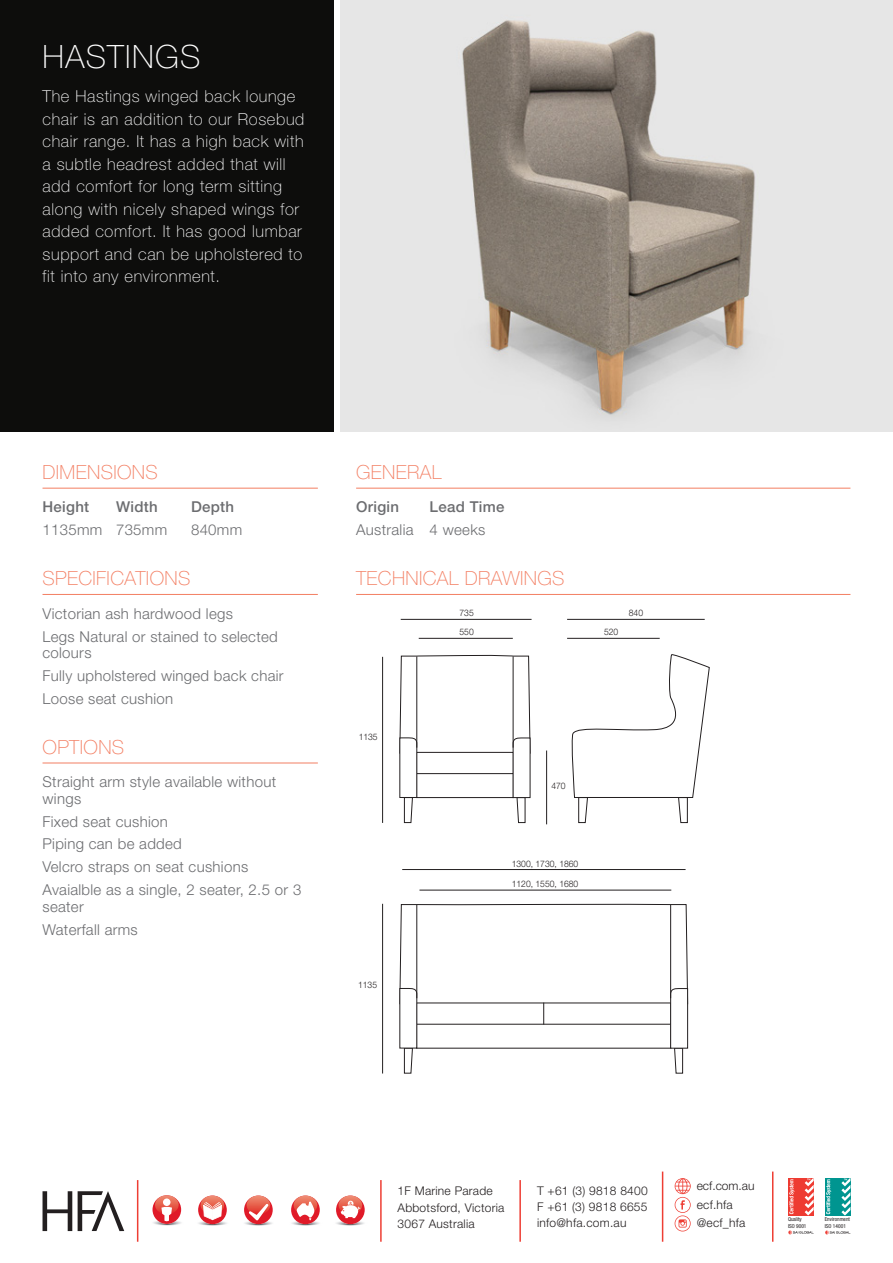
<style>
.page{position:relative;width:893px;height:1263px;background:#fff}
.page>*{position:absolute;margin:0;border:0;box-sizing:border-box;transform-origin:0 0}
.t1{font:100 32.1px "Helvetica Neue";letter-spacing:.04em;color:#fff}
.RED_heading{font:100 19.5px "Helvetica Neue";letter-spacing:.02em;color:#f37e62}
.t2{font:100 16.5px/22.5px "Helvetica Neue";letter-spacing:.04em;color:#fff}
.body_text{font:300 15px/16.5px "Helvetica Neue";letter-spacing:.02em;color:#6c6d70}
.body_text-2{font:500 15px "Helvetica Neue";letter-spacing:.02em;color:#6c6d70}
.body_text_bold{font:500 15px "Helvetica Neue";letter-spacing:.02em;color:#6c6d70}
.t3{font:300 12px "Helvetica Neue";letter-spacing:.02em;color:#231f20}
.measurements{font:300 9px "Helvetica Neue";color:#231f20;scale:.95 1}
.t4{font:condensed 5.4px/6.6px "Helvetica Neue";color:#231f20}
</style>
<div class="page">
<div style="left:0;top:0;width:334px;height:432px;background:#0d0d0c"></div>
<hr style="left:43px;top:488px;width:275px;height:1px;background:#f37e62">
<hr style="left:43px;top:594px;width:275px;height:1px;background:#f37e62">
<hr style="left:43px;top:763px;width:275px;height:1px;background:#f37e62">
<hr style="left:356px;top:488px;width:494px;height:1px;background:#f37e62">
<hr style="left:356px;top:594px;width:494px;height:1px;background:#f37e62">
<img style="left:340px;top:0;width:553px;height:432px">
<div style="left:788px;top:1177px;width:26px;height:38px;background:#ee3b32"></div>
<svg style="left:789px;top:1179px;width:5px;height:35px"></svg>
<svg style="left:805px;top:1177px;width:9px;height:38px"></svg>
<svg style="left:788px;top:1230px;width:26px;height:4px"></svg>
<div style="left:825px;top:1177px;width:25px;height:38px;background:#009590"></div>
<svg style="left:826px;top:1179px;width:5px;height:35px"></svg>
<svg style="left:841px;top:1177px;width:9px;height:38px"></svg>
<svg style="left:825px;top:1230px;width:25px;height:4px"></svg>
<svg style="left:675px;top:1178px;width:16px;height:53px"></svg>
<hr style="left:519px;top:1180px;width:2px;height:62px;background:#ee3e34">
<hr style="left:380px;top:1180px;width:2px;height:62px;background:#ee3e34">
<hr style="left:137px;top:1180px;width:1px;height:62px;background:#ee3e34">
<hr style="left:772px;top:1171px;width:1px;height:71px;background:#ee3e34">
<hr style="left:662px;top:1171px;width:1px;height:71px;background:#ee3e34">
<img style="left:336px;top:1219px;width:28px;height:7px">
<svg style="left:336px;top:1195px;width:29px;height:29px"></svg>
<img style="left:339px;top:1195px;width:23px;height:19px">
<svg style="left:341px;top:1196px;width:19px;height:22px"></svg>
<img style="left:292px;top:1219px;width:27px;height:7px">
<svg style="left:291px;top:1195px;width:29px;height:29px"></svg>
<img style="left:294px;top:1195px;width:23px;height:19px">
<svg style="left:297px;top:1196px;width:17px;height:24px"></svg>
<img style="left:244px;top:1219px;width:28px;height:7px">
<svg style="left:244px;top:1195px;width:29px;height:29px"></svg>
<img style="left:247px;top:1195px;width:23px;height:19px">
<svg style="left:249px;top:1204px;width:19px;height:16px"></svg>
<img style="left:153px;top:1219px;width:74px;height:7px">
<svg style="left:198px;top:1195px;width:29px;height:29px"></svg>
<img style="left:201px;top:1199px;width:23px;height:15px">
<svg style="left:203px;top:1195px;width:19px;height:25px"></svg>
<div style="left:153px;top:1195px;width:28px;height:29px;background:#e01a28;border-radius:50%"></div>
<img style="left:155px;top:1195px;width:24px;height:18px">
<div style="left:163px;top:1198px;width:7px;height:8px;background:#fff;border-radius:50%"></div>
<svg style="left:161px;top:1207px;width:11px;height:14px"></svg>
<svg style="left:187px;top:1221px;width:6px;height:3px"></svg>
<svg style="left:43px;top:1191px;width:29px;height:40px"></svg>
<svg style="left:78px;top:1191px;width:46px;height:40px"></svg>
<hr style="left:401px;top:619px;width:131px;height:1px;background:#231f20">
<hr style="left:419px;top:638px;width:94px;height:1px;background:#231f20">
<hr style="left:419px;top:890px;width:252px;height:1px;background:#231f20">
<hr style="left:402px;top:869px;width:284px;height:1px;background:#231f20">
<hr style="left:567px;top:619px;width:138px;height:1px;background:#231f20">
<hr style="left:567px;top:638px;width:93px;height:1px;background:#231f20">
<svg style="left:399px;top:655px;width:132px;height:168px"></svg>
<svg style="left:571px;top:654px;width:139px;height:169px"></svg>
<hr style="left:382px;top:904px;width:1px;height:169px;background:#231f20">
<hr style="left:382px;top:657px;width:1px;height:166px;background:#231f20">
<hr style="left:546px;top:750px;width:1px;height:74px;background:#231f20">
<hr style="left:416px;top:656px;width:1px;height:92px;background:#231f20">
<hr style="left:513px;top:656px;width:1px;height:92px;background:#231f20">
<svg style="left:399px;top:904px;width:289px;height:170px"></svg>
<p class="t1" style="left:43px;top:38px;width:160px">HASTINGS</p>
<p class="t2" style="left:43px;top:85px;width:263px">The Hastings winged back lounge chair is an addition to our Rosebud chair range. It has a high back with a subtle headrest added that will add comfort for long term sitting along with nicely shaped wings for added comfort. It has good lumbar support and can be upholstered to fit into any environment.</p>
<p class="RED_heading" style="left:43px;top:461px;width:117px">DIMENSIONS</p>
<p class="body_text-2" style="left:43px;top:498px;width:48px">Height</p>
<p class="body_text-2" style="left:116px;top:498px;width:43px">Width</p>
<p class="body_text-2" style="left:191px;top:498px;width:45px">Depth</p>
<p class="body_text" style="left:43px;top:521px;width:126px">1135mm 735mm</p>
<p class="body_text" style="left:191px;top:521px;width:53px">840mm</p>
<p class="RED_heading" style="left:43px;top:567px;width:149px">SPECIFICATIONS</p>
<p class="body_text" style="left:43px;top:605px;width:192px">Victorian ash hardwood legs</p>
<p class="body_text" style="left:43px;top:628px;width:237px">Legs Natural or stained to selected colours</p>
<p class="body_text" style="left:43px;top:667px;width:243px">Fully upholstered winged back chair</p>
<p class="body_text" style="left:43px;top:690px;width:132px">Loose seat cushion</p>
<p class="RED_heading" style="left:43px;top:736px;width:83px">OPTIONS</p>
<p class="body_text" style="left:43px;top:773px;width:235px">Straight arm style available without wings</p>
<p class="body_text" style="left:43px;top:813px;width:127px">Fixed seat cushion</p>
<p class="body_text" style="left:43px;top:835px;width:141px">Piping can be added</p>
<p class="body_text" style="left:43px;top:858px;width:207px">Velcro straps on seat cushions</p>
<p class="body_text" style="left:43px;top:881px;width:260px">Avaialble as a single, 2 seater, 2.5 or 3 seater</p>
<p class="body_text" style="left:43px;top:921px;width:97px">Waterfall arms</p>
<p class="RED_heading" style="left:356px;top:461px;width:87px">GENERAL</p>
<p class="body_text_bold" style="left:356px;top:498px;width:44px">Origin</p>
<p class="body_text_bold" style="left:430px;top:498px;width:76px">Lead Time</p>
<p class="body_text" style="left:356px;top:521px;width:131px">Australia 4 weeks</p>
<p class="RED_heading" style="left:356px;top:567px;width:210px">TECHNICAL DRAWINGS</p>
<p class="measurements" style="left:459px;top:607px;width:17px">735</p>
<p class="measurements" style="left:459px;top:626px;width:17px">550</p>
<p class="measurements" style="left:604px;top:626px;width:17px">520</p>
<p class="measurements" style="left:629px;top:607px;width:17px">840</p>
<p class="measurements" style="left:359px;top:731px;width:22px">1135</p>
<p class="measurements" style="left:358px;top:979px;width:22px">1135</p>
<p class="measurements" style="left:551px;top:780px;width:17px">470</p>
<p class="measurements" style="left:512px;top:858px;width:72px">1300, 1730, 1860</p>
<p class="measurements" style="left:512px;top:878px;width:72px">1120, 1550, 1680</p>
<p class="t3" style="left:398px;top:1184px;width:97px">1F Marine Parade</p>
<p class="t3" style="left:398px;top:1200px;width:108px">Abbotsford, Victoria</p>
<p class="t3" style="left:398px;top:1216px;width:79px">3067 Australia</p>
<p class="t3" style="left:537px;top:1183px;width:112px">T +61 (3) 9818 8400</p>
<p class="t3" style="left:537px;top:1200px;width:112px">F +61 (3) 9818 6655</p>
<p class="t3" style="left:537px;top:1216px;width:91px">info@hfa.com.au</p>
<p class="t3" style="left:697px;top:1178px;width:59px">ecf.com.au</p>
<p class="t3" style="left:697px;top:1197px;width:38px">ecf.hfa</p>
<p class="t3" style="left:697px;top:1216px;width:50px">@ecf_hfa</p>
<p class="t4" style="left:788px;top:1216px;width:20px">Quality<br>ISO 9001</p>
<p class="t4" style="left:825px;top:1216px;width:27px">Environment<br>ISO 14001</p>
</div>
